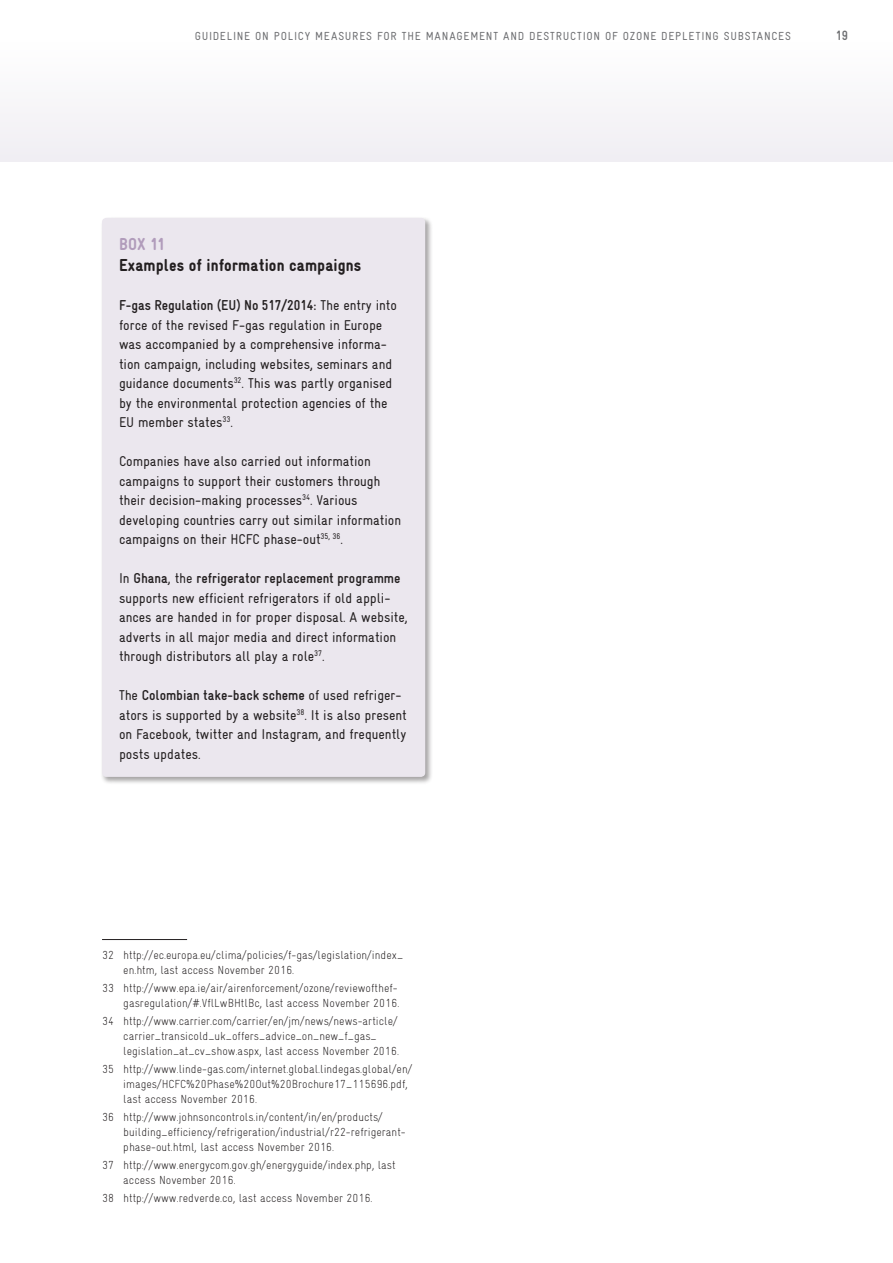
<style>
.page{position:relative;width:893px;height:1263px;background:#fff}
.page>*{position:absolute;margin:0;border:0;box-sizing:border-box;transform-origin:0 0}
.Fließtext_10_7_pt_Ga{font:900 condensed 17.4px "Gravur";letter-spacing:.01em;color:#231f20}
.Fließtext_10_7_pt_Ga-2{font:900 condensed 17.4px "Gravur";color:#b19cbb}
.Box_Fließtext_9_5pt{font:700 condensed 14.4px "Gravur";color:#231f20}
.Box_Fließtext_9_5pt-2{font:condensed 14.25px/19.5px "Gravur";color:#231f20}
.t1{font:700 condensed 13.5px "Gravur";color:#6c6d70}
.Fußnote{font:300 condensed 11.7px/15px "Gravur";color:#231f20}
.t2{font:condensed 11.7px "Gravur";letter-spacing:.065em;color:#6c6d70}
.s1{font-weight:400;font-size:14.25px}
</style>
<div class="page">
<div style="left:0;top:43px;width:893px;height:119px;background:#f7f6f8"></div>
<hr style="left:102px;top:939px;width:85px;height:1px;background:#231f20">
<div style="left:100px;top:216px;width:333px;height:568px;background:#231f20;opacity:.4"></div>
<div style="left:102px;top:218px;width:323px;height:559px;background:#ebe7ee;border-radius:4px"></div>
<p class="t2" style="left:195px;top:30px;width:598px">GUIDELINE ON POLICY MEASURES FOR THE MANAGEMENT AND DESTRUCTION OF OZONE DEPLETING SUBSTANCES</p>
<p class="t1" style="left:836px;top:28px;width:14px">19</p>
<p class="Fließtext_10_7_pt_Ga-2" style="left:119px;top:234px;width:47px">BOX 11</p>
<p class="Fließtext_10_7_pt_Ga" style="left:119px;top:255px;width:244px">Examples of information campaigns</p>
<p class="Box_Fließtext_9_5pt" style="left:119px;top:297px;width:279px">F-gas Regulation (EU) No 517/2014: <span class="s1">The entry into</span></p>
<p class="Box_Fließtext_9_5pt-2" style="left:119px;top:315px;width:275px">force of the revised F-gas regulation in Europe was accompanied by a comprehensive informa&shy;tion campaign, including websites, seminars and guidance documents<sup>32</sup>. This was partly organised by the environmental protection agencies of the EU member states<sup>33</sup>.</p>
<p class="Box_Fließtext_9_5pt-2" style="left:119px;top:451px;width:284px">Companies have also carried out information campaigns to support their customers through their decision-making processes<sup>34</sup>. Various developing countries carry out similar information campaigns on their HCFC phase-out<sup>35,</sup> <sup>36</sup>.</p>
<p class="Box_Fließtext_9_5pt" style="left:119px;top:570px;width:283px"><span class="s1">In</span> Ghana<span class="s1">, the</span> refrigerator replacement programme</p>
<p class="Box_Fließtext_9_5pt-2" style="left:119px;top:588px;width:290px">supports new efficient refrigerators if old appli&shy;ances are handed in for proper disposal. A website, adverts in all major media and direct information through distributors all play a role<sup>37</sup>.</p>
<p class="Box_Fließtext_9_5pt" style="left:119px;top:687px;width:284px"><span class="s1">The</span> Colombian take-back scheme <span class="s1">of used refriger-</span></p>
<p class="Box_Fließtext_9_5pt-2" style="left:119px;top:705px;width:289px;text-align:justify">ators is supported by a website<sup>38</sup>. It is also present on Facebook, twitter and Instagram, and frequently posts updates.</p>
<p class="Fußnote" style="left:123px;top:947px;width:281px;text-indent:-21px">32 http://ec.europa.eu/clima/policies/f-gas/legislation/index_ en.htm, last access November 2016.</p>
<p class="Fußnote" style="left:102px;top:980px;width:299px;text-align:right">33 http://www.epa.ie/air/airenforcement/ozone/reviewofthef&shy;gasregulation/#.VflLwBHtlBc, last access November 2016.</p>
<p class="Fußnote" style="left:123px;top:1013px;width:277px;text-indent:-21px">34 http://www.carrier.com/carrier/en/jm/news/news-article/ carrier_transicold_uk_offers_advice_on_new_f_gas_ legislation_at_cv_show.aspx, last access November 2016.</p>
<p class="Fußnote" style="left:123px;top:1061px;width:291px;text-indent:-21px">35 http://www.linde-gas.com/internet.global.lindegas.global/en/ images/HCFC%20Phase%20Out%20Brochure17_115696.pdf, last access November 2016.</p>
<p class="Fußnote" style="left:123px;top:1109px;width:284px;text-indent:-21px">36 http://www.johnsoncontrols.in/content/in/en/products/ building_efficiency/refrigeration/industrial/r22-refrigerant&shy;phase-out.html, last access November 2016.</p>
<p class="Fußnote" style="left:123px;top:1157px;width:274px;text-indent:-21px">37 http://www.energycom.gov.gh/energyguide/index.php, last access November 2016.</p>
<p class="Fußnote" style="left:102px;top:1190px;width:272px">38 http://www.redverde.co, last access November 2016.</p>
</div>
